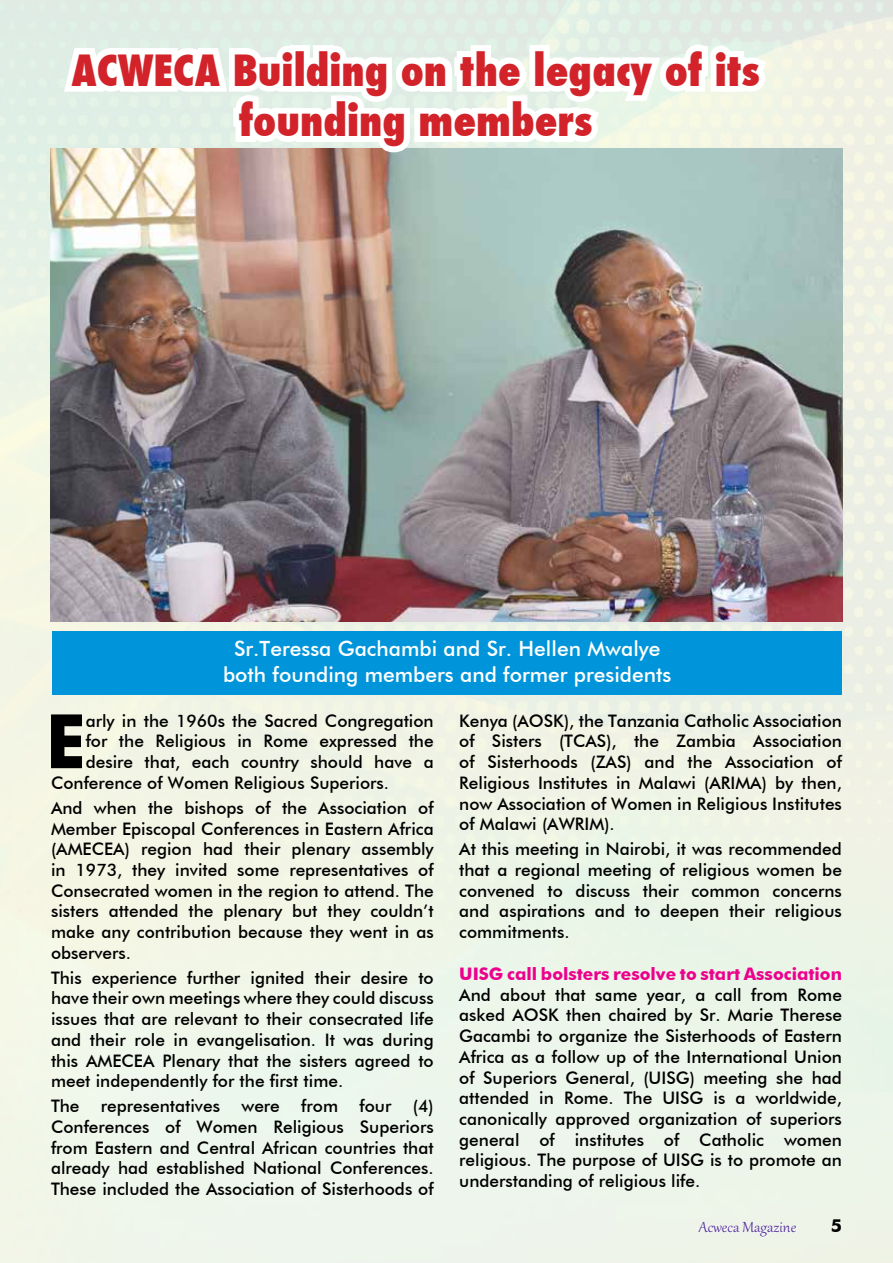
<style>
.page{position:relative;width:893px;height:1263px;background:#eef5e7}
.page>*{position:absolute;margin:0;border:0;box-sizing:border-box;transform-origin:0 0}
.t1{font:700 75.15px "Futura BT";color:#000;scale:.94 1}
.t2{font:800 condensed 42px/50.4px "Futura";color:#d2232a;text-align:center}
.t3{font:500 21px/25.2px "Futura BT";color:#fff;text-align:center}
.t4{font:18px "Gabriola";color:#513293}
.t5{font:700 18px "Futura BT";color:#000}
.t6{font:500 17.25px/20.7px "Futura BT";color:#000;text-align:justify}
.t7{font:700 17.25px "Futura BT";color:#ec008c}
</style>
<div class="page">
<svg style="left:698px;top:1221px;width:99px;height:16px"></svg>
<img style="left:51px;top:149px;width:791px;height:472px">
<img style="left:56px;top:0;width:719px;height:443px">
<div style="left:52px;top:631px;width:790px;height:64px;background:#0095da"></div>
<h2 class="t2" style="left:71px;top:45px;width:690px">ACWECA Building on the legacy of its founding members</h2>
<p class="t3" style="left:223px;top:636px;width:450px">Sr.Teressa Gachambi and Sr. Hellen Mwalye both founding members and former presidents</p>
<h1 class="t1" style="left:46px;top:696px;width:44px">E</h1>
<p class="t6" style="left:86px;top:710px;width:350px">arly in the 1960s the Sacred Congregation</p>
<p class="t6" style="left:86px;top:731px;width:349px">for the Religious in Rome expressed the</p>
<p class="t6" style="left:86px;top:751px;width:350px">desire that, each country should have a</p>
<p class="t6" style="left:51px;top:772px;width:340px">Conference of Women Religious Superiors.</p>
<p class="t6" style="left:51px;top:797px;width:384px">And when the bishops of the Association of Member Episcopal Conferences in Eastern Africa (AMECEA) region had their plenary assembly in 1973, they invited some representatives of Consecrated women in the region to attend. The sisters attended the plenary but they couldn’t make any contribution because they went in as observers.</p>
<p class="t6" style="left:51px;top:967px;width:384px">This experience further ignited their desire to have their own meetings where they could discuss issues that are relevant to their consecrated life and their role in evangelisation. It was during this AMECEA Plenary that the sisters agreed to meet independently for the first time.</p>
<p class="t6" style="left:51px;top:1095px;width:384px">The representatives were from four (4)<br>Conferences of Women Religious Superiors from Eastern and Central African countries that already had established National Conferences.<br>These included the Association of Sisterhoods of</p>
<p class="t6" style="left:459px;top:710px;width:384px">Kenya (AOSK), the Tanzania Catholic Association of Sisters (TCAS), the Zambia Association of Sisterhoods (ZAS) and the Association of Religious Institutes in Malawi (ARIMA) by then, now Association of Women in Religious Institutes of Malawi (AWRIM).</p>
<p class="t6" style="left:459px;top:838px;width:384px">At this meeting in Nairobi, it was recommended that a regional meeting of religious women be convened to discuss their common concerns and aspirations and to deepen their religious commitments.</p>
<p class="t7" style="left:459px;top:963px;width:384px">UISG call bolsters resolve to start Association</p>
<p class="t6" style="left:459px;top:984px;width:384px">And about that same year, a call from Rome asked AOSK then chaired by Sr. Marie Therese Gacambi to organize the Sisterhoods of Eastern Africa as a follow up of the International Union of Superiors General, (UISG) meeting she had attended in Rome. The UISG is a worldwide, canonically approved organization of superiors general of institutes of Catholic women religious. The purpose of UISG is to promote an understanding of religious life.</p>
<p class="t4" style="left:699px;top:1215px;width:99px">Acweca Magazine</p>
<p class="t5" style="left:831px;top:1215px;width:13px">5</p>
</div>
